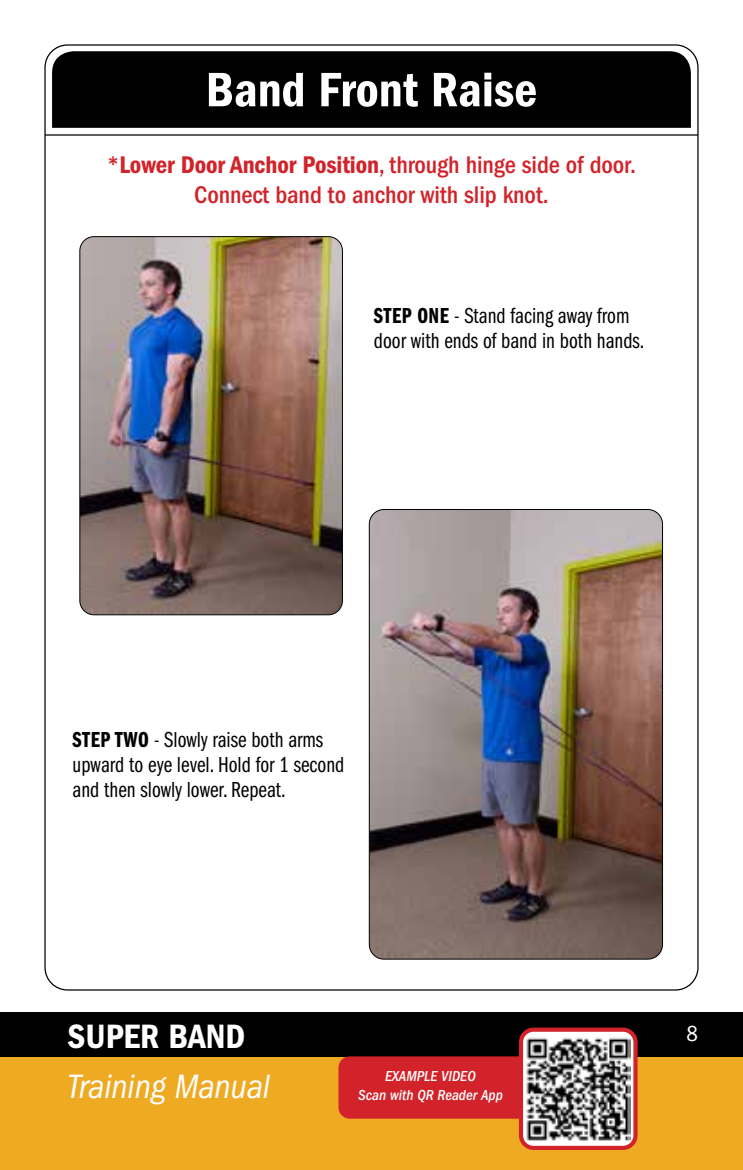
<style>
.page{position:relative;width:743px;height:1170px;background:#fff}
.page>*{position:absolute;margin:0;border:0;box-sizing:border-box;transform-origin:0 0}
.t1{font:600 condensed 50px "Franklin Gothic";color:#fff}
.t2{font:italic condensed 35px "Franklin Gothic";color:#fff}
.t3{font:600 condensed 35px "Franklin Gothic";color:#fff}
.t4{font:500 condensed 25px/30px "Franklin Gothic";letter-spacing:-.005em;color:#d2232a;text-align:center}
.t5{font:22.5px/25px "Franklin Gothic Book Cmpr";color:#000}
.t6{font:condensed 22.5px "Franklin Gothic";color:#fff}
.t7{font:italic 500 condensed 15px/19px "Franklin Gothic";color:#fff;text-align:center}
.s1{font-weight:600}
.s2{font-family:"Franklin Gothic Demi Cmpr"}
</style>
<div class="page">
<div style="left:0;top:1012px;width:742px;height:158px;background:#000"></div>
<div style="left:0;top:1058px;width:742px;height:112px;background:#efaa23"></div>
<div style="left:52px;top:51px;width:638px;height:77px;background:#000"></div>
<hr style="left:45px;top:134px;width:653px;height:2px;background:#000">
<img style="left:81px;top:237px;width:261px;height:378px">
<div style="left:79px;top:236px;width:264px;height:379px;border:1px solid #000;border-radius:14px"></div>
<img style="left:369px;top:510px;width:293px;height:449px">
<div style="left:369px;top:509px;width:293px;height:450px;border:1px solid #000;border-radius:15px"></div>
<div style="left:338px;top:1056px;width:286px;height:63px;background:#d2232a;border-radius:11px"></div>
<div style="left:521px;top:1030px;width:114px;height:118px;background:#fff;border-radius:13px"></div>
<div style="left:519px;top:1028px;width:118px;height:122px;border:4px solid #d2232a;border-radius:13px"></div>
<img style="left:526px;top:1037px;width:104px;height:104px">
<h1 class="t1" style="left:206px;top:61px;width:333px">Band Front Raise</h1>
<p class="t4" style="left:107px;top:150px;width:531px">*<span class="s1">Lower Door Anchor Position</span>, through hinge side of door.<br>Connect band to anchor with slip knot.</p>
<p class="t5" style="left:374px;top:303px;width:272px"><span class="s2">STEP ONE</span> - Stand facing away from door with ends of band in both hands.</p>
<p class="t5" style="left:73px;top:727px;width:273px"><span class="s2">STEP TWO</span> - Slowly raise both arms upward to eye level. Hold for 1 second and then slowly lower. Repeat.</p>
<h2 class="t3" style="left:68px;top:1016px;width:179px">SUPER BAND</h2>
<h2 class="t2" style="left:68px;top:1067px;width:204px">Training Manual</h2>
<p class="t7" style="left:358px;top:1066px;width:146px">EXAMPLE VIDEO<br>Scan with QR Reader App</p>
<p class="t6" style="left:686px;top:1021px;width:13px">8</p>
</div>
